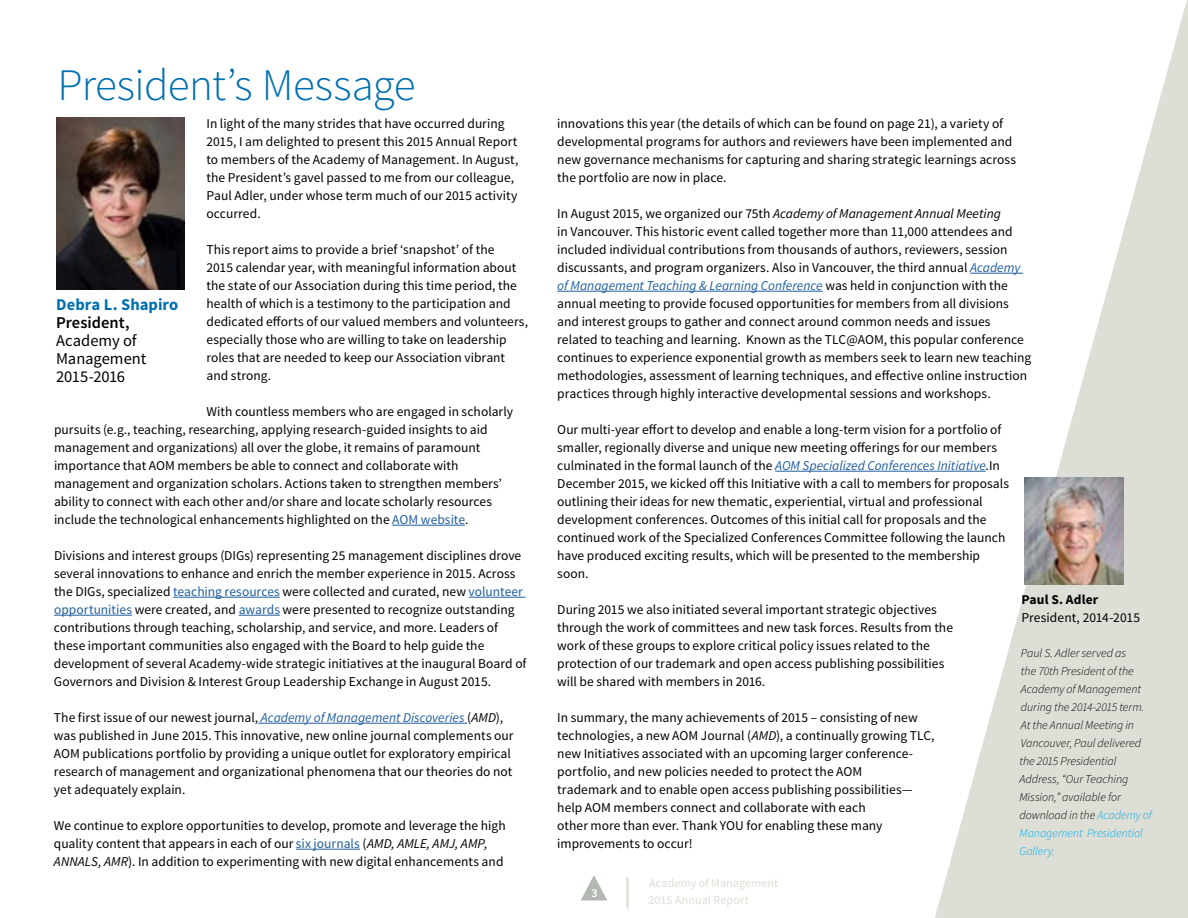
<style>
.page{position:relative;width:1188px;height:918px;background:#fff}
.page>*{position:absolute;margin:0;border:0;box-sizing:border-box;transform-origin:0 0}
.t1{font:300 45px "Source Sans Pro";letter-spacing:-.015em;color:#006faf}
.t2{font:16.5px/18px "Source Sans Pro";letter-spacing:-.005em;color:#000}
.t3{font:700 16.5px "Source Sans Pro";letter-spacing:.005em;color:#006faf}
.t4{font:600 16.5px "Source Sans Pro";color:#000}
.t5{font:13.5px/18px "Source Sans Pro";color:#000}
.t6{font:700 13.5px "Source Sans Pro";letter-spacing:.01em;color:#000}
.t7{font:italic 300 12px/18px "Source Sans Pro";letter-spacing:-.005em;color:#000}
.t8{font:12px "Source Sans Pro";letter-spacing:.01em;color:#ddded6}
.t9{font:600 12px "Source Sans Pro";color:#fff}
.s1{color:#215e9e}
.s2{font-style:italic;color:#215e9e}
.s3{font-style:italic}
.s4{color:#00aae7}
</style>
<div class="page">
<svg style="left:581px;top:875px;width:26px;height:25px"></svg>
<svg style="left:935px;top:0;width:253px;height:918px"></svg>
<hr style="left:392px;top:525px;width:73px;height:1px;background:#215e9e">
<hr style="left:173px;top:597px;width:107px;height:1px;background:#215e9e">
<hr style="left:469px;top:597px;width:57px;height:1px;background:#215e9e">
<hr style="left:54px;top:615px;width:78px;height:1px;background:#215e9e">
<hr style="left:239px;top:615px;width:41px;height:1px;background:#215e9e">
<hr style="left:258px;top:723px;width:209px;height:1px;background:#215e9e">
<hr style="left:296px;top:849px;width:64px;height:1px;background:#215e9e">
<hr style="left:970px;top:273px;width:53px;height:1px;background:#215e9e">
<hr style="left:557px;top:291px;width:266px;height:1px;background:#215e9e">
<hr style="left:775px;top:471px;width:211px;height:1px;background:#215e9e">
<img style="left:56px;top:117px;width:128px;height:172px">
<hr style="left:626px;top:877px;width:3px;height:32px;background:#ddded6">
<img style="left:1025px;top:477px;width:99px;height:108px">
<h1 class="t1" style="left:58px;top:57px;width:359px">President’s Message</h1>
<p class="t5" style="left:207px;top:115px;width:313px">In light of the many strides that have occurred during 2015, I am delighted to present this 2015 Annual Report to members of the Academy of Management. In August, the President’s gavel passed to me from our colleague, Paul Adler, under whose term much of our 2015 activity occurred.</p>
<p class="t5" style="left:207px;top:241px;width:323px">This report aims to provide a brief ‘snapshot’ of the<br>2015 calendar year, with meaningful information about the state of our Association during this time period, the health of which is a testimony to the participation and dedicated efforts of our valued members and volunteers, especially those who are willing to take on leadership roles that are needed to keep our Association vibrant and strong.</p>
<p class="t5" style="left:54px;top:403px;width:461px;text-indent:152px">With countless members who are engaged in scholarly pursuits (e.g., teaching, researching, applying research-guided insights to aid management and organizations) all over the globe, it remains of paramount importance that AOM members be able to connect and collaborate with management and organization scholars. Actions taken to strengthen members’ ability to connect with each other and/or share and locate scholarly resources include the technological enhancements highlighted on the <span class="s1">AOM website</span>.</p>
<p class="t5" style="left:54px;top:547px;width:474px">Divisions and interest groups (DIGs) representing 25 management disciplines drove several innovations to enhance and enrich the member experience in 2015. Across the DIGs, specialized <span class="s1">teaching resources</span> were collected and curated, new <span class="s1">volunteer opportunities</span> were created, and <span class="s1">awards</span> were presented to recognize outstanding contributions through teaching, scholarship, and service, and more. Leaders of these important communities also engaged with the Board to help guide the development of several Academy-wide strategic initiatives at the inaugural Board of Governors and Division &amp; Interest Group Leadership Exchange in August 2015.</p>
<p class="t5" style="left:54px;top:709px;width:461px">The first issue of our newest journal, <span class="s2">Academy of Management Discoveries</span> (<span class="s3">AMD</span>), was published in June 2015. This innovative, new online journal complements our AOM publications portfolio by providing a unique outlet for exploratory empirical research of management and organizational phenomena that our theories do not yet adequately explain.</p>
<p class="t5" style="left:54px;top:816px;width:453px">We continue to explore opportunities to develop, promote and leverage the high quality content that appears in each of our <span class="s1">six journals</span> (<span class="s3">AMD, AMLE, AMJ, AMP,<br>ANNALS, AMR</span>). In addition to experimenting with new digital enhancements and</p>
<p class="t3" style="left:56px;top:294px;width:124px">Debra L. Shapiro</p>
<p class="t4" style="left:56px;top:312px;width:75px">President,</p>
<p class="t2" style="left:56px;top:332px;width:92px">Academy of<br>Management<br>2015-2016</p>
<p class="t5" style="left:557px;top:115px;width:460px">innovations this year (the details of which can be found on page 21), a variety of developmental programs for authors and reviewers have been implemented and new governance mechanisms for capturing and sharing strategic learnings across the portfolio are now in place.</p>
<p class="t5" style="left:557px;top:205px;width:475px">In August 2015, we organized our 75th <span class="s3">Academy of Management Annual Meeting<br></span>in Vancouver. This historic event called together more than 11,000 attendees and included individual contributions from thousands of authors, reviewers, session discussants, and program organizers. Also in Vancouver, the third annual <span class="s2">Academy of Management Teaching &amp; Learning Conference</span> was held in conjunction with the annual meeting to provide focused opportunities for members from all divisions and interest groups to gather and connect around common needs and issues related to teaching and learning. Known as the TLC@AOM, this popular conference continues to experience exponential growth as members seek to learn new teaching methodologies, assessment of learning techniques, and effective online instruction practices through highly interactive developmental sessions and workshops.</p>
<p class="t5" style="left:557px;top:421px;width:453px">Our multi-year effort to develop and enable a long-term vision for a portfolio of smaller, regionally diverse and unique new meeting offerings for our members culminated in the formal launch of the <span class="s2">AOM Specialized Conferences Initiative</span>.In December 2015, we kicked off this Initiative with a call to members for proposals outlining their ideas for new thematic, experiential, virtual and professional development conferences. Outcomes of this initial call for proposals and the continued work of the Specialized Conferences Committee following the launch have produced exciting results, which will be presented to the membership soon.</p>
<p class="t5" style="left:557px;top:601px;width:397px">During 2015 we also initiated several important strategic objectives through the work of committees and new task forces. Results from the work of these groups to explore critical policy issues related to the protection of our trademark and open access publishing possibilities will be shared with members in 2016.</p>
<p class="t5" style="left:557px;top:709px;width:379px">In summary, the many achievements of 2015 – consisting of new technologies, a new AOM Journal (<span class="s3">AMD</span>), a continually growing TLC, new Initiatives associated with an upcoming larger conference&shy;portfolio, and new policies needed to protect the AOM<br>trademark and to enable open access publishing possibilities— help AOM members connect and collaborate with each<br>other more than ever. Thank YOU for enabling these many improvements to occur!</p>
<p class="t6" style="left:1021px;top:591px;width:78px">Paul S. Adler</p>
<p class="t5" style="left:1021px;top:609px;width:120px">President, 2014-2015</p>
<p class="t7" style="left:1019px;top:644px;width:134px">Paul S. Adler served as<br>the 70th President of the<br>Academy of Management during the 2014-2015 term.<br>At the Annual Meeting in<br>Vancouver, Paul delivered the 2015 Presidential<br>Address, “Our Teaching<br>Mission,” available for download in the <span class="s4">Academy of<br>Management Presidential<br>Gallery.</span></p>
<p class="t9" style="left:591px;top:885px;width:8px">3</p>
<p class="t8" style="left:649px;top:876px;width:131px">Academy of Management</p>
<p class="t8" style="left:649px;top:893px;width:102px">2015 Annual Report</p>
</div>
